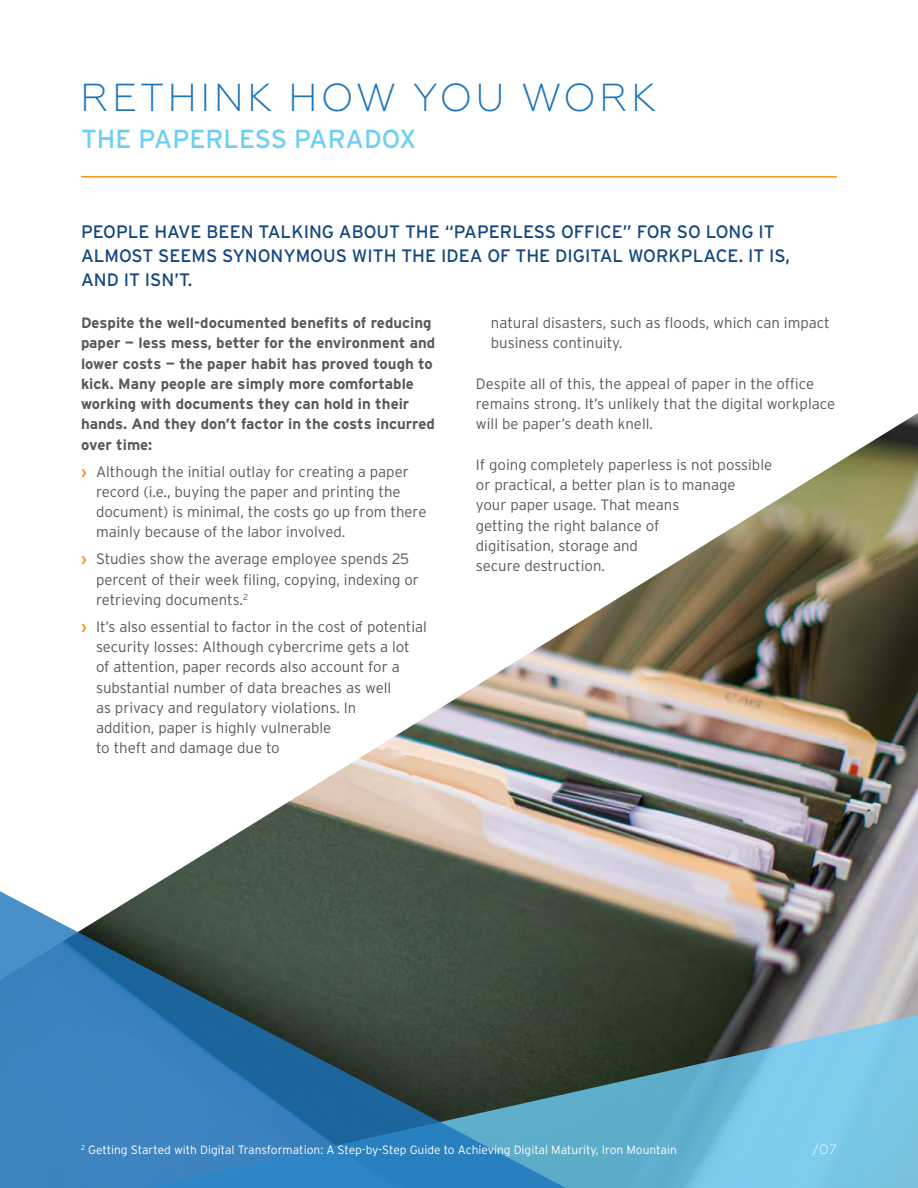
<style>
.page{position:relative;width:918px;height:1188px;background:#fff}
.page>*{position:absolute;margin:0;border:0;box-sizing:border-box;transform-origin:0 0}
.t1{font:300 39px "Geometria";letter-spacing:.08em;color:#1c75bc}
.t2{font:26.1px "Interstate";color:#6dcff6}
.t3{font:18px/24px "Interstate";color:#14477d}
.t4{font:300 15px/20.2px "Interstate";color:#58595b}
.t5{font:700 15px/20.2px "Interstate";color:#58595b}
.t6{font:300 13.5px "Geometria";color:#fff}
.t7{font:300 12px "Interstate";color:#fff}
.s1{font-weight:700;color:#f7941e}
</style>
<div class="page">
<img style="left:180px;top:413px;width:738px;height:573px">
<svg style="left:615px;top:986px;width:303px;height:202px;background:#6ba2b6"></svg>
<svg style="left:0;top:869px;width:615px;height:319px;background:#426c80"></svg>
<hr style="left:81px;top:176px;width:756px;height:2px;background:#f7941e">
<h1 class="t1" style="left:80px;top:75px;width:577px">RETHINK HOW YOU WORK</h1>
<h2 class="t2" style="left:81px;top:123px;width:337px">THE PAPERLESS PARADOX</h2>
<p class="t3" style="left:81px;top:219px;width:711px">PEOPLE HAVE BEEN TALKING ABOUT THE “PAPERLESS OFFICE” FOR SO LONG IT<br>ALMOST SEEMS SYNONYMOUS WITH THE IDEA OF THE DIGITAL WORKPLACE. IT IS,<br>AND IT ISN’T.</p>
<p class="t4" style="left:491px;top:313px;width:340px">natural disasters, such as floods, which can impact business continuity.</p>
<p class="t4" style="left:476px;top:373px;width:361px">Despite all of this, the appeal of paper in the office remains strong. It’s unlikely that the digital workplace will be paper’s death knell.</p>
<p class="t4" style="left:476px;top:454px;width:298px">If going completely paperless is not possible or practical, a better plan is to manage<br>your paper usage. That means<br>getting the right balance of<br>digitisation, storage and<br>secure destruction.</p>
<p class="t5" style="left:81px;top:313px;width:356px">Despite the well-documented benefits of reducing paper — less mess, better for the environment and lower costs — the paper habit has proved tough to kick. Many people are simply more comfortable working with documents they can hold in their hands. And they don’t factor in the costs incurred over time:</p>
<p class="t4" style="left:96px;top:461px;width:332px;text-indent:-15px"><span class="s1">›</span> Although the initial outlay for creating a paper record (i.e., buying the paper and printing the document) is minimal, the costs go up from there mainly because of the labor involved.</p>
<p class="t4" style="left:96px;top:549px;width:325px;text-indent:-15px"><span class="s1">›</span> Studies show the average employee spends 25 percent of their week filing, copying, indexing or retrieving documents.<sup>2</sup></p>
<p class="t4" style="left:96px;top:616px;width:333px;text-indent:-15px"><span class="s1">›</span> It’s also essential to factor in the cost of potential security losses: Although cybercrime gets a lot of attention, paper records also account for a substantial number of data breaches as well<br>as privacy and regulatory violations. In<br>addition, paper is highly vulnerable<br>to theft and damage due to</p>
<p class="t7" style="left:81px;top:1142px;width:597px"><sup>2</sup> Getting Started with Digital Transformation: A Step-by-Step Guide to Achieving Digital Maturity, Iron Mountain</p>
<p class="t6" style="left:812px;top:1142px;width:26px">/07</p>
</div>
